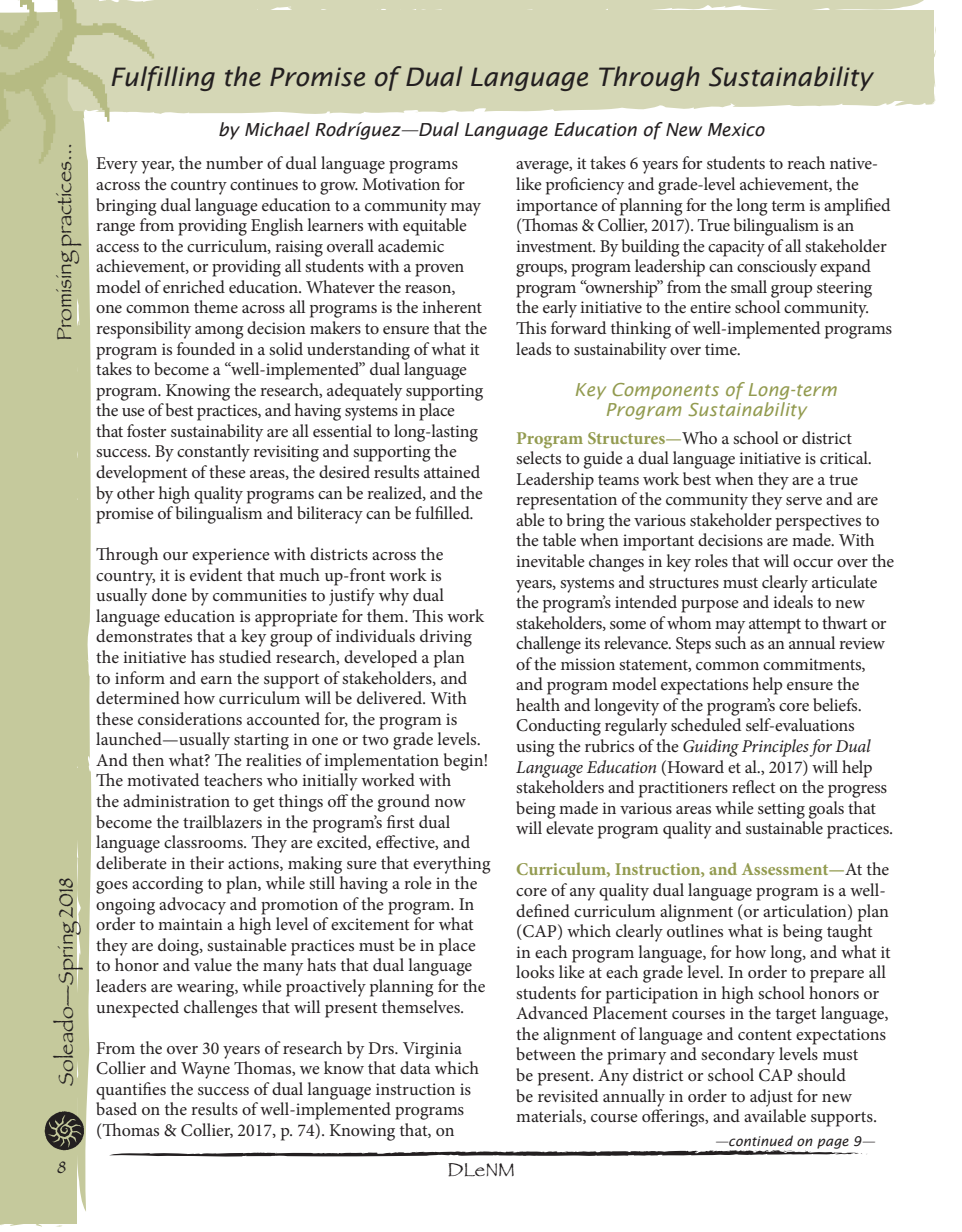
<style>
.page{position:relative;width:962px;height:1232px;background:#fff}
.page>*{position:absolute;margin:0;border:0;box-sizing:border-box;transform-origin:0 0}
.t1{font:italic 25.5px "Lucida Sans";letter-spacing:-.01em;color:#231f20}
.t2{font:21px "Papyrus";color:#231f20}
.t3{font:19.5px "Papyrus";color:#231f20}
.t4{font:18px/20.5px "Minion Pro";letter-spacing:-.01em;color:#231f20}
.t5{font:italic 18px "Lucida Sans";letter-spacing:-.01em;color:#231f20}
.t6{font:italic 18px/20.5px "Lucida Sans";color:#939b50;text-align:center}
.t7{font:18px "Papyrus";color:#231f20}
.t8{font:italic 13.5px "Lucida Sans";color:#231f20}
.s1{font-weight:700;color:#939b50}
.s2{font-weight:600;font-style:italic;color:#939b50}
.s3{font-style:italic}
</style>
<div class="page">
<div style="left:0;top:164px;width:92px;height:1063px;background:#c5c99c"></div>
<svg style="left:32px;top:1223px;width:11px;height:3px"></svg>
<svg style="left:6px;top:1083px;width:2px;height:6px"></svg>
<svg style="left:7px;top:1042px;width:2px;height:16px"></svg>
<svg style="left:9px;top:992px;width:3px;height:12px"></svg>
<svg style="left:10px;top:901px;width:3px;height:10px"></svg>
<svg style="left:45px;top:1111px;width:39px;height:38px"></svg>
<svg style="left:109px;top:1150px;width:758px;height:6px"></svg>
<div style="left:154px;top:0;width:782px;height:114px;background:#d5d7b6"></div>
<svg style="left:933px;top:49px;width:2px;height:13px"></svg>
<svg style="left:804px;top:89px;width:11px;height:2px"></svg>
<svg style="left:768px;top:85px;width:8px;height:4px"></svg>
<svg style="left:703px;top:84px;width:7px;height:3px"></svg>
<svg style="left:0;top:0;width:154px;height:164px"></svg>
<svg style="left:216px;top:107px;width:189px;height:7px"></svg>
<svg style="left:416px;top:107px;width:352px;height:7px"></svg>
<p class="t2" style="left:52px;top:341px;width:199px;rotate:-90deg">Promising practices...</p>
<p class="t2" style="left:53px;top:1085px;width:209px;rotate:-90deg">Soleado—Spring 2018</p>
<p class="t7" style="left:58px;top:1156px;width:10px">8</p>
<p class="t1" style="left:109px;top:62px;width:764px">Fulfilling the Promise of Dual Language Through Sustainability</p>
<p class="t5" style="left:218px;top:119px;width:548px">by Michael Rodríguez—Dual Language Education of New Mexico</p>
<p class="t4" style="left:96px;top:153px;width:392px">Every year, the number of dual language programs across the country continues to grow. Motivation for bringing dual language education to a community may range from providing English learners with equitable access to the curriculum, raising overall academic achievement, or providing all students with a proven model of enriched education. Whatever the reason,<br>one common theme across all programs is the inherent responsibility among decision makers to ensure that the program is founded in a solid understanding of what it takes to become a “well-implemented” dual language program. Knowing the research, adequately supporting the use of best practices, and having systems in place<br>that foster sustainability are all essential to long-lasting success. By constantly revisiting and supporting the development of these areas, the desired results attained by other high quality programs can be realized, and the promise of bilingualism and biliteracy can be fulfilled.</p>
<p class="t4" style="left:96px;top:544px;width:395px">Through our experience with districts across the country, it is evident that much up-front work is usually done by communities to justify why dual language education is appropriate for them. This work demonstrates that a key group of individuals driving the initiative has studied research, developed a plan<br>to inform and earn the support of stakeholders, and determined how curriculum will be delivered. With these considerations accounted for, the program is launched—usually starting in one or two grade levels.<br>And then what? The realities of implementation begin!<br>The motivated teachers who initially worked with<br>the administration to get things off the ground now become the trailblazers in the program’s first dual language classrooms. They are excited, effective, and deliberate in their actions, making sure that everything goes according to plan, while still having a role in the ongoing advocacy and promotion of the program. In order to maintain a high level of excitement for what they are doing, sustainable practices must be in place to honor and value the many hats that dual language leaders are wearing, while proactively planning for the unexpected challenges that will present themselves.</p>
<p class="t4" style="left:96px;top:1037px;width:384px">From the over 30 years of research by Drs. Virginia Collier and Wayne Thomas, we know that data which quantifies the success of dual language instruction is based on the results of well-implemented programs (Thomas &amp; Collier, 2017, p. 74). Knowing that, on</p>
<p class="t4" style="left:516px;top:153px;width:377px">average, it takes 6 years for students to reach native&shy;like proficiency and grade-level achievement, the importance of planning for the long term is amplified (Thomas &amp; Collier, 2017). True bilingualism is an investment. By building the capacity of all stakeholder groups, program leadership can consciously expand program “ownership” from the small group steering the early initiative to the entire school community.<br>This forward thinking of well-implemented programs leads to sustainability over time.</p>
<p class="t6" style="left:574px;top:379px;width:264px">Key Components of Long-term<br>Program Sustainability</p>
<p class="t4" style="left:516px;top:427px;width:379px"><span class="s1">Program Structures</span><span class="s2">—</span>Who a school or district selects to guide a dual language initiative is critical.<br>Leadership teams work best when they are a true representation of the community they serve and are able to bring the various stakeholder perspectives to the table when important decisions are made. With inevitable changes in key roles that will occur over the years, systems and structures must clearly articulate the program’s intended purpose and ideals to new stakeholders, some of whom may attempt to thwart or challenge its relevance. Steps such as an annual review of the mission statement, common commitments, and program model expectations help ensure the health and longevity of the program’s core beliefs.<br>Conducting regularly scheduled self-evaluations using the rubrics of the <span class="s3">Guiding Principles for Dual Language Education</span> (Howard et al., 2017) will help stakeholders and practitioners reflect on the progress being made in various areas while setting goals that will elevate program quality and sustainable practices.</p>
<p class="t4" style="left:516px;top:859px;width:376px"><span class="s1">Curriculum, Instruction, and Assessment—</span>At the core of any quality dual language program is a well&shy;defined curriculum alignment (or articulation) plan (CAP) which clearly outlines what is being taught in each program language, for how long, and what it looks like at each grade level. In order to prepare all students for participation in high school honors or Advanced Placement courses in the target language, the alignment of language and content expectations between the primary and secondary levels must<br>be present. Any district or school CAP should<br>be revisited annually in order to adjust for new materials, course offerings, and available supports.</p>
<p class="t8" style="left:714px;top:1132px;width:162px">—continued on page 9—</p>
<p class="t3" style="left:447px;top:1157px;width:69px">DLeNM</p>
</div>
